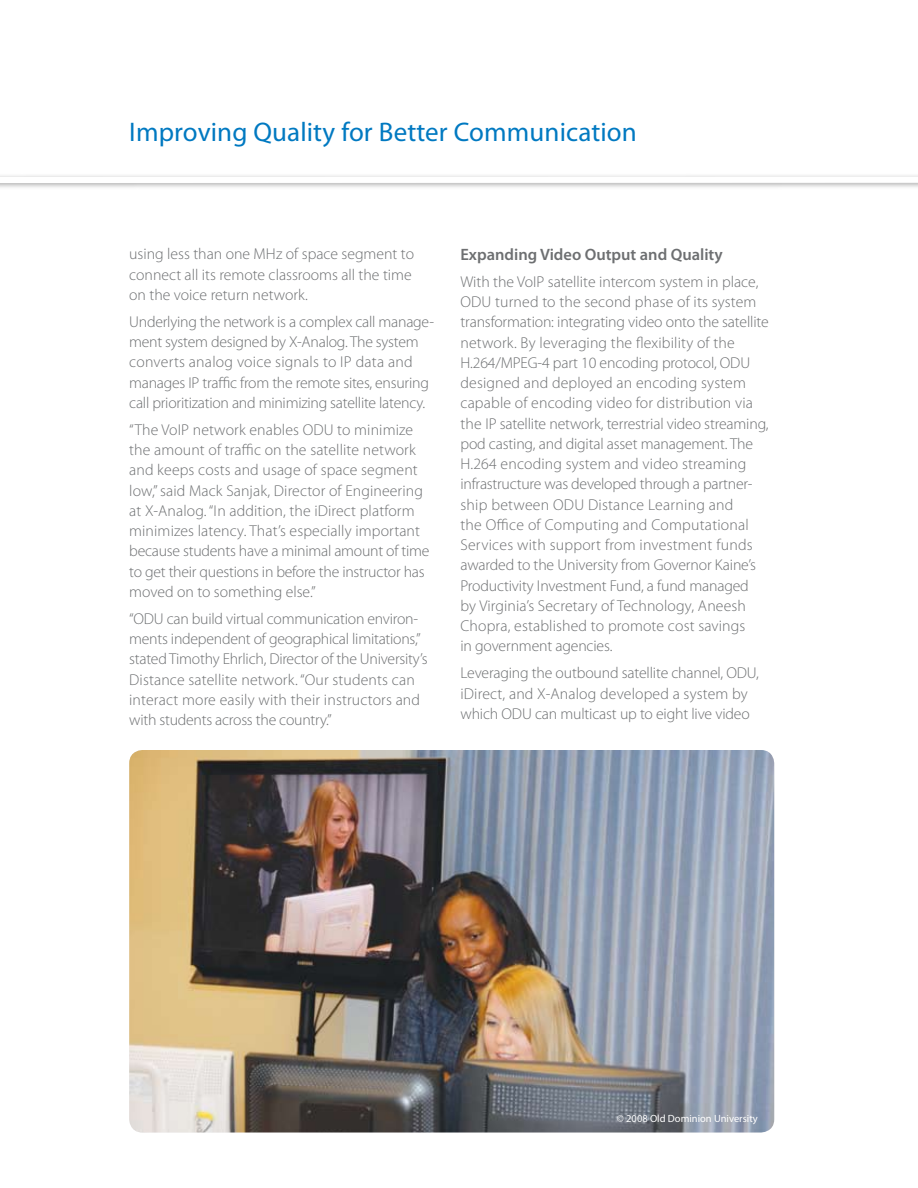
<style>
.page{position:relative;width:918px;height:1188px;background:#fff}
.page>*{position:absolute;margin:0;border:0;box-sizing:border-box;transform-origin:0 0}
.t1{font:27px "Myriad Pro";letter-spacing:.005em;color:#0079c1}
.t2{font:600 16.5px "Myriad Pro";color:#6d6f71}
.t3{font:300 15.75px/20.2px "Myriad Pro";color:#6d6f71}
.t4{font:10.5px "Myriad Pro";color:#fff}
</style>
<div class="page">
<svg style="left:0;top:175px;width:918px;height:13px"></svg>
<img style="left:129px;top:750px;width:645px;height:382px">
<h1 class="t1" style="left:129px;top:117px;width:509px">Improving Quality for Better Communication</h1>
<p class="t3" style="left:129px;top:244px;width:286px">using less than one MHz of space segment to connect all its remote classrooms all the time on the voice return network.</p>
<p class="t3" style="left:129px;top:312px;width:306px">Underlying the network is a complex call manage&shy;ment system designed by X-Analog. The system converts analog voice signals to IP data and manages IP traffic from the remote sites, ensuring call prioritization and minimizing satellite latency.</p>
<p class="t3" style="left:129px;top:420px;width:302px">“The VoIP network enables ODU to minimize the amount of traffic on the satellite network and keeps costs and usage of space segment low,” said Mack Sanjak, Director of Engineering at X-Analog. “In addition, the iDirect platform minimizes latency. That’s especially important because students have a minimal amount of time to get their questions in before the instructor has moved on to something else.”</p>
<p class="t3" style="left:129px;top:609px;width:300px">“ODU can build virtual communication environ&shy;ments independent of geographical limitations,” stated Timothy Ehrlich, Director of the University’s Distance satellite network. “Our students can interact more easily with their instructors and with students across the country.”</p>
<p class="t2" style="left:460px;top:245px;width:264px">Expanding Video Output and Quality</p>
<p class="t3" style="left:460px;top:272px;width:310px">With the VoIP satellite intercom system in place, ODU turned to the second phase of its system transformation: integrating video onto the satellite network. By leveraging the flexibility of the H.264/MPEG-4 part 10 encoding protocol, ODU designed and deployed an encoding system capable of encoding video for distribution via the IP satellite network, terrestrial video streaming, pod casting, and digital asset management. The H.264 encoding system and video streaming infrastructure was developed through a partner&shy;ship between ODU Distance Learning and<br>the Office of Computing and Computational Services with support from investment funds awarded to the University from Governor Kaine’s Productivity Investment Fund, a fund managed<br>by Virginia’s Secretary of Technology, Aneesh Chopra, established to promote cost savings<br>in government agencies.</p>
<p class="t3" style="left:460px;top:663px;width:300px">Leveraging the outbound satellite channel, ODU, iDirect, and X-Analog developed a system by which ODU can multicast up to eight live video</p>
<p class="t4" style="left:617px;top:1112px;width:142px">© 2008 Old Dominion University</p>
</div>
